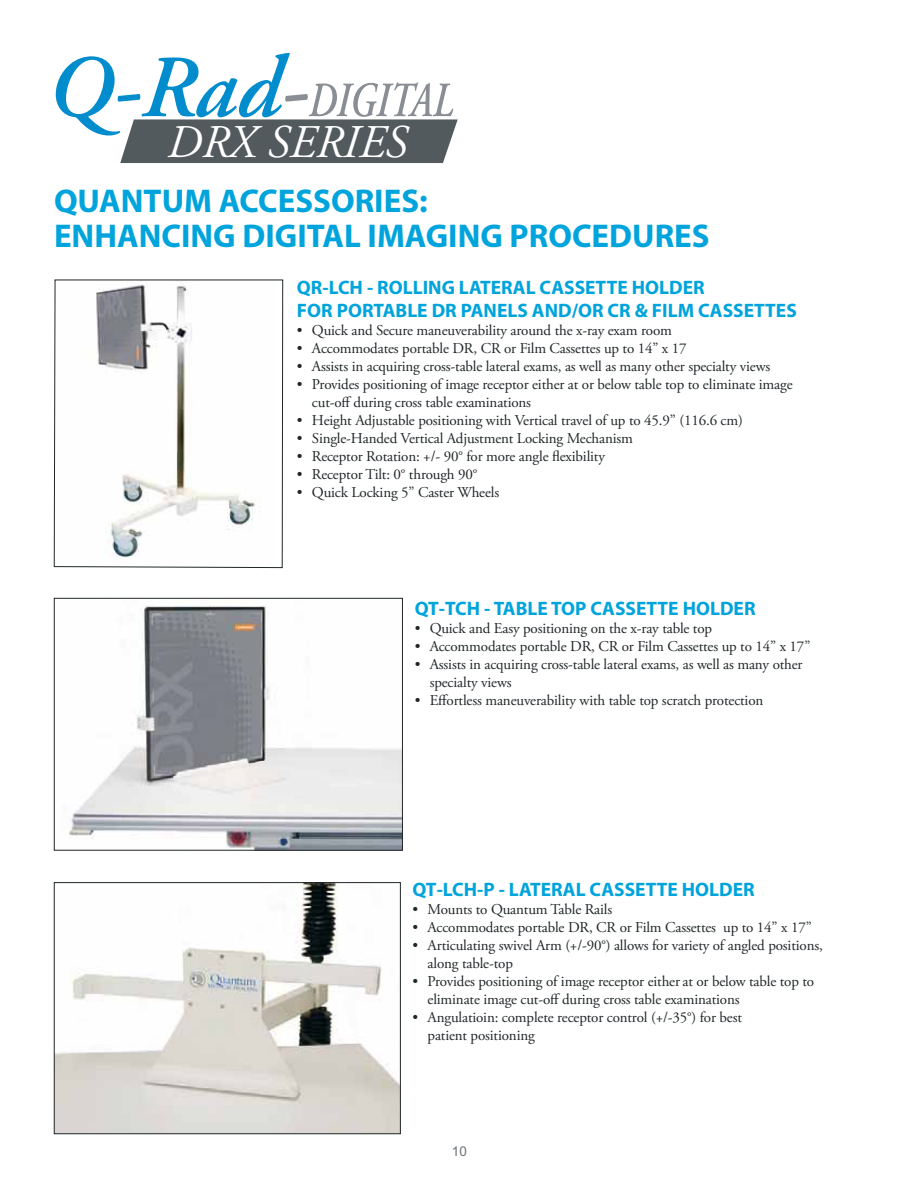
<style>
.page{position:relative;width:918px;height:1188px;background:#fff}
.page>*{position:absolute;margin:0;border:0;box-sizing:border-box;transform-origin:0 0}
.t1{font:italic 46.8px "Adobe Garamond Pro";color:#fff}
.t2{font:700 33px/34.5px "Myriad";color:#00a4dc}
.t3{font:700 19.5px/22.8px "Myriad";color:#00a4dc}
.t4{font:15px/18px "Adobe Garamond Pro";letter-spacing:-.01em;color:#202628}
</style>
<div class="page">
<img style="left:69px;top:605px;width:332px;height:244px">
<div style="left:54px;top:598px;width:349px;height:253px;border:1px solid #202628"></div>
<svg style="left:54px;top:279px;width:229px;height:289px"></svg>
<img style="left:56px;top:884px;width:343px;height:248px">
<div style="left:54px;top:882px;width:347px;height:252px;border:1px solid #202628"></div>
<svg style="left:56px;top:53px;width:402px;height:110px"></svg>
<h1 class="t1" style="left:167px;top:124px;width:242px">DRX SERIES</h1>
<h2 class="t2" style="left:54px;top:187px;width:657px">QUANTUM ACCESSORIES:<br>ENHANCING DIGITAL IMAGING PROCEDURES</h2>
<h3 class="t3" style="left:297px;top:278px;width:501px">QR-LCH - ROLLING LATERAL CASSETTE HOLDER<br>FOR PORTABLE DR PANELS AND/OR CR &amp; FILM CASSETTES</h3>
<p class="t4" style="left:297px;top:323px;width:376px">• Quick and Secure maneuverability around the x-ray exam room</p>
<p class="t4" style="left:297px;top:341px;width:391px">• Accommodates portable DR, CR or Film Cassettes up to 14” x 17</p>
<p class="t4" style="left:297px;top:359px;width:475px">• Assists in acquiring cross-table lateral exams, as well as many other specialty views</p>
<p class="t4" style="left:312px;top:377px;width:482px;text-indent:-15px">• Provides positioning of image receptor either at or below table top to eliminate image cut-off during cross table examinations</p>
<p class="t4" style="left:297px;top:413px;width:447px">• Height Adjustable positioning with Vertical travel of up to 45.9” (116.6 cm)</p>
<p class="t4" style="left:297px;top:431px;width:337px">• Single-Handed Vertical Adjustment Locking Mechanism</p>
<p class="t4" style="left:297px;top:449px;width:309px">• Receptor Rotation: +/- 90° for more angle flexibility</p>
<p class="t4" style="left:297px;top:467px;width:182px">• Receptor Tilt: 0° through 90°</p>
<p class="t4" style="left:297px;top:485px;width:204px">• Quick Locking 5” Caster Wheels</p>
<h3 class="t3" style="left:415px;top:598px;width:342px">QT-TCH - TABLE TOP CASSETTE HOLDER</h3>
<p class="t4" style="left:415px;top:620px;width:299px">• Quick and Easy positioning on the x-ray table top</p>
<p class="t4" style="left:415px;top:638px;width:397px">• Accommodates portable DR, CR or Film Cassettes up to 14” x 17”</p>
<p class="t4" style="left:430px;top:656px;width:374px;text-indent:-15px">• Assists in acquiring cross-table lateral exams, as well as many other specialty views</p>
<p class="t4" style="left:415px;top:692px;width:350px">• Effortless maneuverability with table top scratch protection</p>
<h3 class="t3" style="left:413px;top:880px;width:344px">QT-LCH-P - LATERAL CASSETTE HOLDER</h3>
<p class="t4" style="left:413px;top:902px;width:201px">• Mounts to Quantum Table Rails</p>
<p class="t4" style="left:413px;top:920px;width:401px">• Accommodates portable DR, CR or Film Cassettes up to 14” x 17”</p>
<p class="t4" style="left:428px;top:938px;width:397px;text-indent:-15px">• Articulating swivel Arm (+/-90°) allows for variety of angled positions, along table-top</p>
<p class="t4" style="left:428px;top:974px;width:388px;text-indent:-15px">• Provides positioning of image receptor either at or below table top to eliminate image cut-off during cross table examinations</p>
<p class="t4" style="left:428px;top:1010px;width:316px;text-indent:-15px">• Angulatioin: complete receptor control (+/-35°) for best patient positioning</p>
</div>
